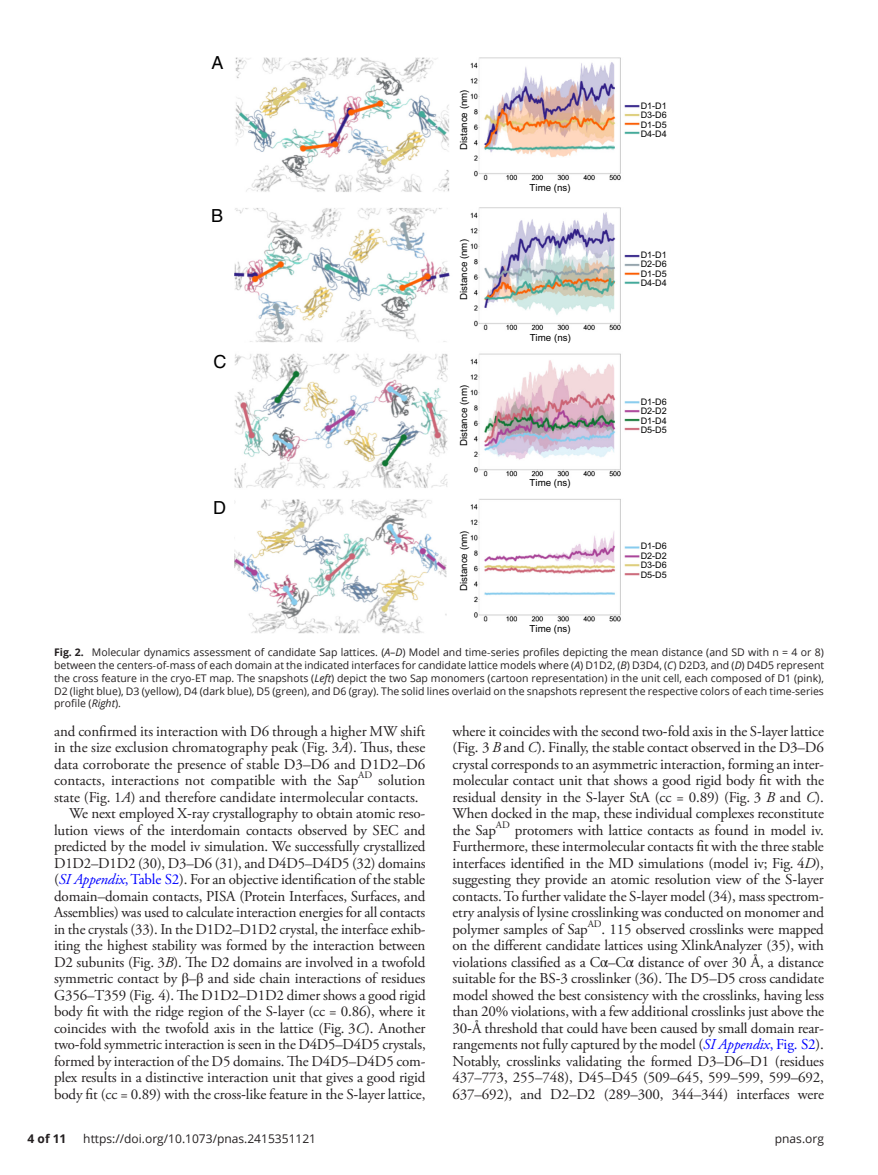
<style>
.page{position:relative;width:878px;height:1175px;background:#fff}
.page>*{position:absolute;margin:0;border:0;box-sizing:border-box;transform-origin:0 0}
.t1{font:18px "Helvetica";color:#000}
.t2{font:15px/16.5px "Adobe Garamond Pro";letter-spacing:-.01em;color:#231f20;text-align:justify}
.t3{font:12px "Open Sans";color:#231f20}
.t4{font:700 12px "Open Sans";color:#231f20}
.t5{font:10.5px/12.8px "Open Sans";color:#231f20;text-align:justify}
.t6{font:10.05px "Adobe Garamond Pro";color:#231f20}
.t7{font:9.75px "Arial";color:#000}
.t8{font:9px/9.4px "Arial";color:#000;text-align:justify}
.s1{font-weight:700}
.s2{font-style:italic}
.s3{font-family:"STIX"}
.s4{font-style:italic;color:#00f}
.s5{color:#00f}
</style>
<div class="page">
<img style="left:234px;top:58px;width:406px;height:575px">
<p class="t1" style="left:211px;top:53px;width:14px">A</p>
<p class="t1" style="left:211px;top:205px;width:14px">B</p>
<p class="t1" style="left:213px;top:352px;width:14px">C</p>
<p class="t1" style="left:213px;top:497px;width:14px">D</p>
<p class="t7" style="left:458px;top:150px;width:62px;rotate:-90deg">Distance (nm)</p>
<p class="t7" style="left:458px;top:300px;width:62px;rotate:-90deg">Distance (nm)</p>
<p class="t7" style="left:458px;top:446px;width:62px;rotate:-90deg">Distance (nm)</p>
<p class="t7" style="left:458px;top:591px;width:62px;rotate:-90deg">Distance (nm)</p>
<p class="t7" style="left:529px;top:182px;width:43px">Time (ns)</p>
<p class="t7" style="left:529px;top:332px;width:43px">Time (ns)</p>
<p class="t7" style="left:529px;top:477px;width:43px">Time (ns)</p>
<p class="t7" style="left:529px;top:622px;width:43px">Time (ns)</p>
<p class="t8" style="left:640px;top:101px;width:27px">D1-D1<br>D3-D6<br>D1-D5<br>D4-D4</p>
<p class="t8" style="left:640px;top:250px;width:27px">D1-D1<br>D2-D6<br>D1-D5<br>D4-D4</p>
<p class="t8" style="left:640px;top:397px;width:27px">D1-D6<br>D2-D2<br>D1-D4<br>D5-D5</p>
<p class="t8" style="left:640px;top:542px;width:27px">D1-D6<br>D2-D2<br>D3-D6<br>D5-D5</p>
<p class="t5" style="left:54px;top:646px;width:771px"><span class="s1">Fig. 2.</span> Molecular dynamics assessment of candidate Sap lattices. (<span class="s2">A</span>–<span class="s2">D</span>) Model and time<span class="s3">-</span>series profiles depicting the mean distance (and SD with n = 4 or 8) between the centers<span class="s3">-</span>of<span class="s3">-</span>mass of each domain at the indicated interfaces for candidate lattice models where (<span class="s2">A</span>) D1D2, (<span class="s2">B</span>) D3D4, (<span class="s2">C</span>) D2D3, and (<span class="s2">D</span>) D4D5 represent the cross feature in the cryo<span class="s3">-</span>ET map. The snapshots (<span class="s2">Left</span>) depict the two Sap monomers (cartoon representation) in the unit cell, each composed of D1 (pink), D2 (light blue), D3 (yellow), D4 (dark blue), D5 (green), and D6 (gray). The solid lines overlaid on the snapshots represent the respective colors of each time<span class="s3">-</span>series profile (<span class="s2">Right</span>).</p>
<p class="t2" style="left:54px;top:723px;width:373px">and confirmed its interaction with D6 through a higher MW shift in the size exclusion chromatography peak (Fig. 3<span class="s2">A</span>). Thus, these data corroborate the presence of stable D3–D6 and D1D2–D6 contacts, interactions not compatible with the Sap</p>
<p class="t6" style="left:358px;top:769px;width:15px">AD</p>
<p class="t2" style="left:378px;top:772px;width:49px">solution</p>
<p class="t2" style="left:54px;top:789px;width:366px">state (Fig. 1<span class="s2">A</span>) and therefore candidate intermolecular contacts.</p>
<p class="t2" style="left:69px;top:805px;width:358px">We next employed X<span class="s3">-</span>ray crystallography to obtain atomic reso-</p>
<p class="t2" style="left:54px;top:822px;width:373px">lution views of the interdomain contacts observed by SEC and</p>
<p class="t2" style="left:54px;top:838px;width:373px">predicted by the model iv simulation. We successfully crystallized</p>
<p class="t2" style="left:54px;top:855px;width:373px">D1D2–D1D2 ( 30 ), D3–D6 ( 31 ), and D4D5–D4D5 ( 32 ) domains</p>
<p class="t2" style="left:54px;top:871px;width:372px">(<span class="s4">SI Appendix</span><span class="s5">, Table S2</span> ). For an objective identification of the stable</p>
<p class="t2" style="left:54px;top:888px;width:373px">domain–domain contacts, PISA (Protein Interfaces, Surfaces, and</p>
<p class="t2" style="left:54px;top:904px;width:372px">Assemblies) was used to calculate interaction energies for all contacts</p>
<p class="t2" style="left:54px;top:921px;width:373px">in the crystals ( 33 ). In the D1D2–D1D2 crystal, the interface exhib-</p>
<p class="t2" style="left:54px;top:937px;width:373px">iting the highest stability was formed by the interaction between</p>
<p class="t2" style="left:54px;top:954px;width:373px">D2 subunits ( Fig. 3<span class="s2">B</span> ). The D2 domains are involved in a twofold</p>
<p class="t2" style="left:54px;top:970px;width:373px">symmetric contact by <span class="s3">β</span>–<span class="s3">β</span> and side chain interactions of residues</p>
<p class="t2" style="left:54px;top:987px;width:373px">G356–T359 ( Fig. 4 ). The D1D2–D1D2 dimer shows a good rigid</p>
<p class="t2" style="left:54px;top:1003px;width:373px">body fit with the ridge region of the S<span class="s3">-</span>layer (cc = 0.86), where it</p>
<p class="t2" style="left:54px;top:1020px;width:373px">coincides with the twofold axis in the lattice ( Fig. 3<span class="s2">C</span> ). Another</p>
<p class="t2" style="left:54px;top:1036px;width:373px">two<span class="s3">-</span>fold symmetric interaction is seen in the D4D5–D4D5 crystals,</p>
<p class="t2" style="left:54px;top:1053px;width:373px">formed by interaction of the D5 domains. The D4D5–D4D5 com-</p>
<p class="t2" style="left:54px;top:1069px;width:373px">plex results in a distinctive interaction unit that gives a good rigid</p>
<p class="t2" style="left:54px;top:1086px;width:373px">body fit (cc = 0.89) with the cross<span class="s3">-</span>like feature in the S<span class="s3">-</span>layer lattice,</p>
<p class="t2" style="left:452px;top:723px;width:373px">where it coincides with the second two<span class="s3">-</span>fold axis in the S<span class="s3">-</span>layer lattice ( Fig. 3 <span class="s2">B</span> and <span class="s2">C</span> ). Finally, the stable contact observed in the D3–D6 crystal corresponds to an asymmetric interaction, forming an inter&shy;molecular contact unit that shows a good rigid body fit with the residual density in the S<span class="s3">-</span>layer StA (cc = 0.89) ( Fig. 3 <span class="s2">B</span> and <span class="s2">C</span> ).<br>When docked in the map, these individual complexes reconstitute the Sap</p>
<p class="t6" style="left:495px;top:818px;width:15px">AD</p>
<p class="t2" style="left:452px;top:822px;width:373px;text-indent:62px">protomers with lattice contacts as found in model iv.<br>Furthermore, these intermolecular contacts fit with the three stable interfaces identified in the MD simulations (model iv; Fig. 4<span class="s2">D</span> ), suggesting they provide an atomic resolution view of the S<span class="s3">-</span>layer contacts. To further validate the S<span class="s3">-</span>layer model ( 34 ), mass spectrom&shy;etry analysis of lysine crosslinking was conducted on monomer and polymer samples of Sap</p>
<p class="t6" style="left:587px;top:917px;width:15px">AD</p>
<p class="t2" style="left:452px;top:921px;width:373px;text-indent:149px">. 115 observed crosslinks were mapped on the different candidate lattices using XlinkAnalyzer ( 35 ), with violations classified as a C<span class="s3">α</span>–C<span class="s3">α</span> distance of over 30 Å, a distance suitable for the BS<span class="s3">-</span>3 crosslinker ( 36 ). The D5–D5 cross candidate model showed the best consistency with the crosslinks, having less than 20% violations, with a few additional crosslinks just above the 30<span class="s3">-</span>Å threshold that could have been caused by small domain rear&shy;rangements not fully captured by the model (<span class="s4">SI Appendix</span><span class="s5">, Fig. S2</span> ).<br>Notably, crosslinks validating the formed D3–D6–D1 (residues 437–773, 255–748), D45–D45 (509–645, 599–599, 599–692, 637–692), and D2–D2 (289–300, 344–344) interfaces were</p>
<p class="t4" style="left:28px;top:1130px;width:40px">4 of 11</p>
<p class="t3" style="left:83px;top:1130px;width:234px">https://doi.org/10.1073/pnas.2415351121</p>
<p class="t3" style="left:774px;top:1130px;width:51px">pnas.org</p>
</div>
